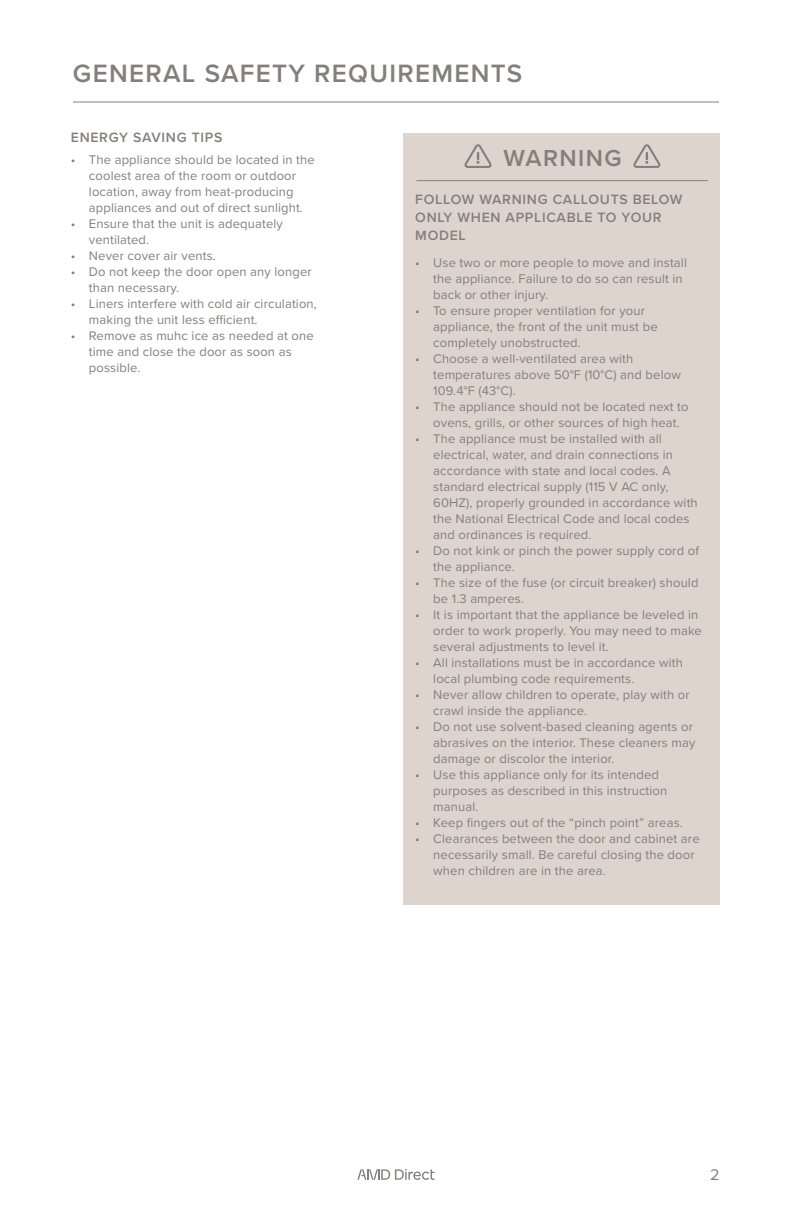
<style>
.page{position:relative;width:792px;height:1224px;background:#fff}
.page>*{position:absolute;margin:0;border:0;box-sizing:border-box;transform-origin:0 0}
.AMD_Header_1{font:600 26px "Proxima Nova";letter-spacing:.05em;color:#847f7d}
.AMD_Body_Copy_1{font:600 24px "Proxima Nova";letter-spacing:.06em;color:#847f7d}
.t1{font:16px "Proxima Nova";color:#847f7d}
.AMD_Header_3{font:600 14px/18px "Proxima Nova";letter-spacing:.05em;color:#847f7d}
.t2{font:13px/16px "Proxima Nova";letter-spacing:.01em;color:#847f7d}
</style>
<div class="page">
<svg style="left:357px;top:1169px;width:78px;height:11px"></svg>
<hr style="left:73px;top:102px;width:646px;height:1px;background:#847f7d">
<div style="left:404px;top:133px;width:316px;height:771px;background:#ddd4ce"></div>
<hr style="left:417px;top:180px;width:291px;height:1px;background:#847f7d">
<svg style="left:464px;top:144px;width:28px;height:24px"></svg>
<svg style="left:633px;top:144px;width:27px;height:24px"></svg>
<p class="AMD_Header_1" style="left:73px;top:53px;width:451px">GENERAL SAFETY REQUIREMENTS</p>
<p class="AMD_Header_3" style="left:71px;top:128px;width:153px">ENERGY SAVING TIPS</p>
<p class="t2" style="left:71px;top:151px;width:245px;text-align:center">• The appliance should be located in the coolest area of the room or outdoor location, away from heat-producing appliances and out of direct sunlight.</p>
<p class="t2" style="left:89px;top:215px;width:196px;text-indent:-18px">• Ensure that the unit is adequately ventilated.</p>
<p class="t2" style="left:71px;top:247px;width:146px">• Never cover air vents.</p>
<p class="t2" style="left:89px;top:263px;width:224px;text-indent:-18px">• Do not keep the door open any longer than necessary.</p>
<p class="t2" style="left:89px;top:295px;width:229px;text-indent:-18px">• Liners interfere with cold air circulation, making the unit less efficient.</p>
<p class="t2" style="left:89px;top:327px;width:226px;text-indent:-18px">• Remove as muhc ice as needed at one time and close the door as soon as possible.</p>
<p class="AMD_Body_Copy_1" style="left:503px;top:140px;width:120px">WARNING</p>
<p class="AMD_Header_3" style="left:415px;top:190px;width:269px">FOLLOW WARNING CALLOUTS BELOW<br>ONLY WHEN APPLICABLE TO YOUR<br>MODEL</p>
<p class="t2" style="left:433px;top:254px;width:255px;text-indent:-18px">• Use two or more people to move and install the appliance. Failure to do so can result in back or other injury.</p>
<p class="t2" style="left:433px;top:302px;width:226px;text-indent:-18px">• To ensure proper ventilation for your appliance, the front of the unit must be completely unobstructed.</p>
<p class="t2" style="left:433px;top:350px;width:249px;text-indent:-18px">• Choose a well-ventilated area with temperatures above 50°F (10°C) and below<br>109.4°F (43°C).</p>
<p class="t2" style="left:433px;top:398px;width:257px;text-indent:-18px">• The appliance should not be located next to ovens, grills, or other sources of high heat.</p>
<p class="t2" style="left:433px;top:430px;width:266px;text-indent:-18px">• The appliance must be installed with all electrical, water, and drain connections in accordance with state and local codes. A standard electrical supply (115 V AC only, 60HZ), properly grounded in accordance with the National Electrical Code and local codes and ordinances is required.</p>
<p class="t2" style="left:433px;top:542px;width:267px;text-indent:-18px">• Do not kink or pinch the power supply cord of the appliance.</p>
<p class="t2" style="left:433px;top:574px;width:267px;text-indent:-18px">• The size of the fuse (or circuit breaker) should be 1.3 amperes.</p>
<p class="t2" style="left:433px;top:606px;width:270px;text-indent:-18px">• It is important that the appliance be leveled in order to work properly. You may need to make several adjustments to level it.</p>
<p class="t2" style="left:433px;top:654px;width:251px;text-indent:-18px">• All installations must be in accordance with local plumbing code requirements.</p>
<p class="t2" style="left:433px;top:686px;width:258px;text-indent:-18px">• Never allow children to operate, play with or crawl inside the appliance.</p>
<p class="t2" style="left:433px;top:718px;width:264px;text-indent:-18px">• Do not use solvent-based cleaning agents or abrasives on the interior. These cleaners may damage or discolor the interior.</p>
<p class="t2" style="left:433px;top:766px;width:236px;text-indent:-18px">• Use this appliance only for its intended purposes as described in this instruction manual.</p>
<p class="t2" style="left:415px;top:814px;width:269px">• Keep fingers out of the “pinch point” areas.</p>
<p class="t2" style="left:433px;top:830px;width:268px;text-indent:-18px">• Clearances between the door and cabinet are necessarily small. Be careful closing the door when children are in the area.</p>
<p class="t1" style="left:710px;top:1162px;width:11px">2</p>
</div>
